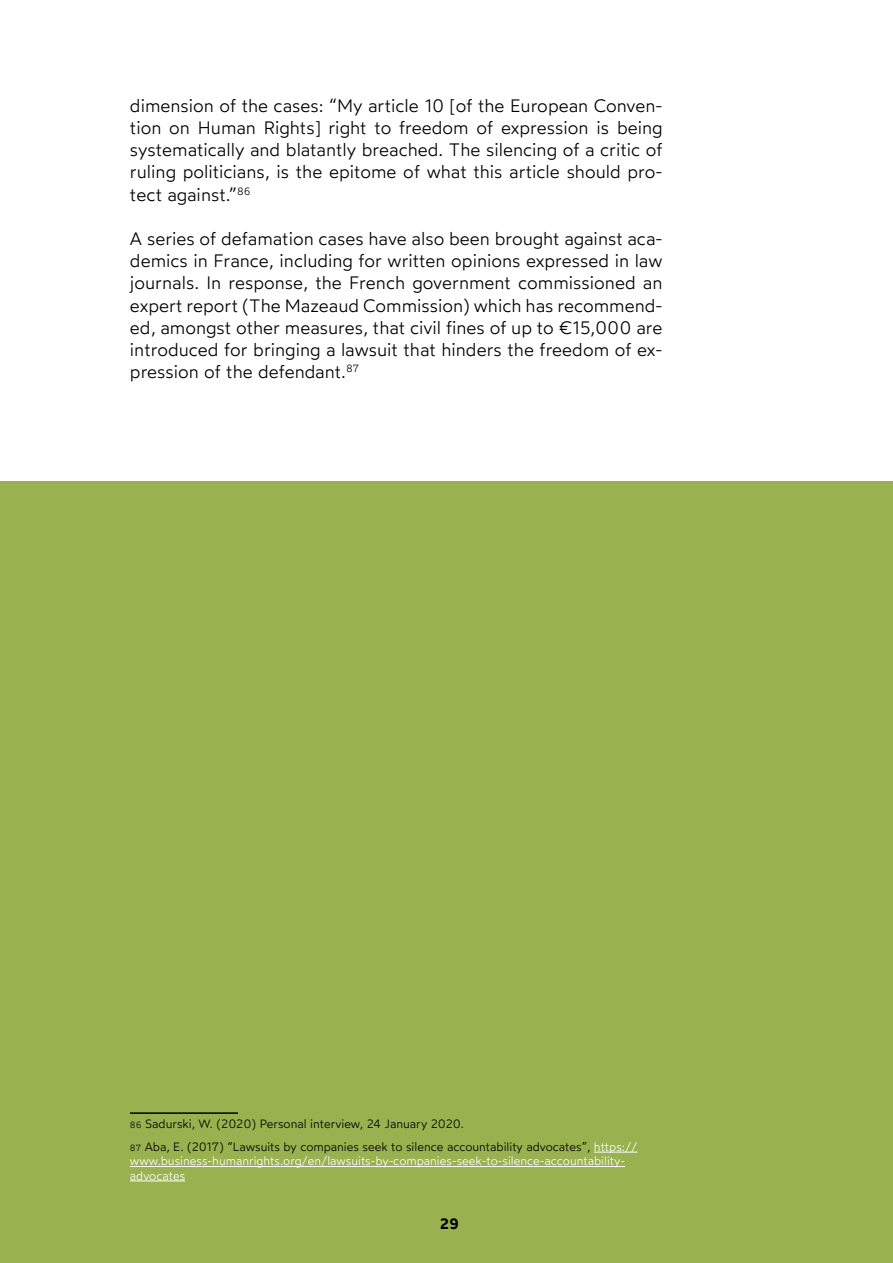
<style>
.page{position:relative;width:893px;height:1263px;background:#fff}
.page>*{position:absolute;margin:0;border:0;box-sizing:border-box;transform-origin:0 0}
.t1{font:300 18px/22.2px "Wotfard";color:#000;text-align:justify}
.t2{font:600 15px "Wotfard";color:#000}
.t3{font:300 12px/23.4px "Wotfard";color:#000}
.t4{font:300 12px/14.4px "Wotfard";color:#fff}
.s1{font-size:9px}
.s2{color:#fff}
</style>
<div class="page">
<div style="left:0;top:482px;width:893px;height:781px;background:#99b14f"></div>
<hr style="left:130px;top:1112px;width:108px;height:2px;background:#000">
<hr style="left:594px;top:1152px;width:43px;height:1px;background:#fff">
<hr style="left:130px;top:1166px;width:495px;height:1px;background:#fff">
<hr style="left:130px;top:1180px;width:55px;height:1px;background:#fff">
<p class="t1" style="left:130px;top:94px;width:534px">dimension of the cases: “My article 10 [of the European Conven&shy;tion on Human Rights] right to freedom of expression is being systematically and blatantly breached. The silencing of a critic of ruling politicians, is the epitome of what this article should pro&shy;tect against.”<sup>86</sup></p>
<p class="t1" style="left:130px;top:227px;width:534px">A series of defamation cases have also been brought against aca&shy;demics in France, including for written opinions expressed in law journals. In response, the French government commissioned an expert report (The Mazeaud Commission) which has recommend&shy;ed, amongst other measures, that civil fines of up to €15,000 are introduced for bringing a lawsuit that hinders the freedom of ex&shy;pression of the defendant.<sup>87</sup></p>
<p class="t3" style="left:130px;top:1111px;width:509px"><span class="s1">86</span> Sadurski, W. (2020) Personal interview, 24 January 2020.<br><span class="s1">87</span> Aba, E. (2017) “Lawsuits by companies seek to silence accountability advocates”, <span class="s2">https://</span></p>
<p class="t4" style="left:130px;top:1153px;width:497px">www.business-humanrights.org/en/lawsuits-by-companies-seek-to-silence-accountability&shy;advocates</p>
<p class="t2" style="left:440px;top:1214px;width:21px">29</p>
</div>
